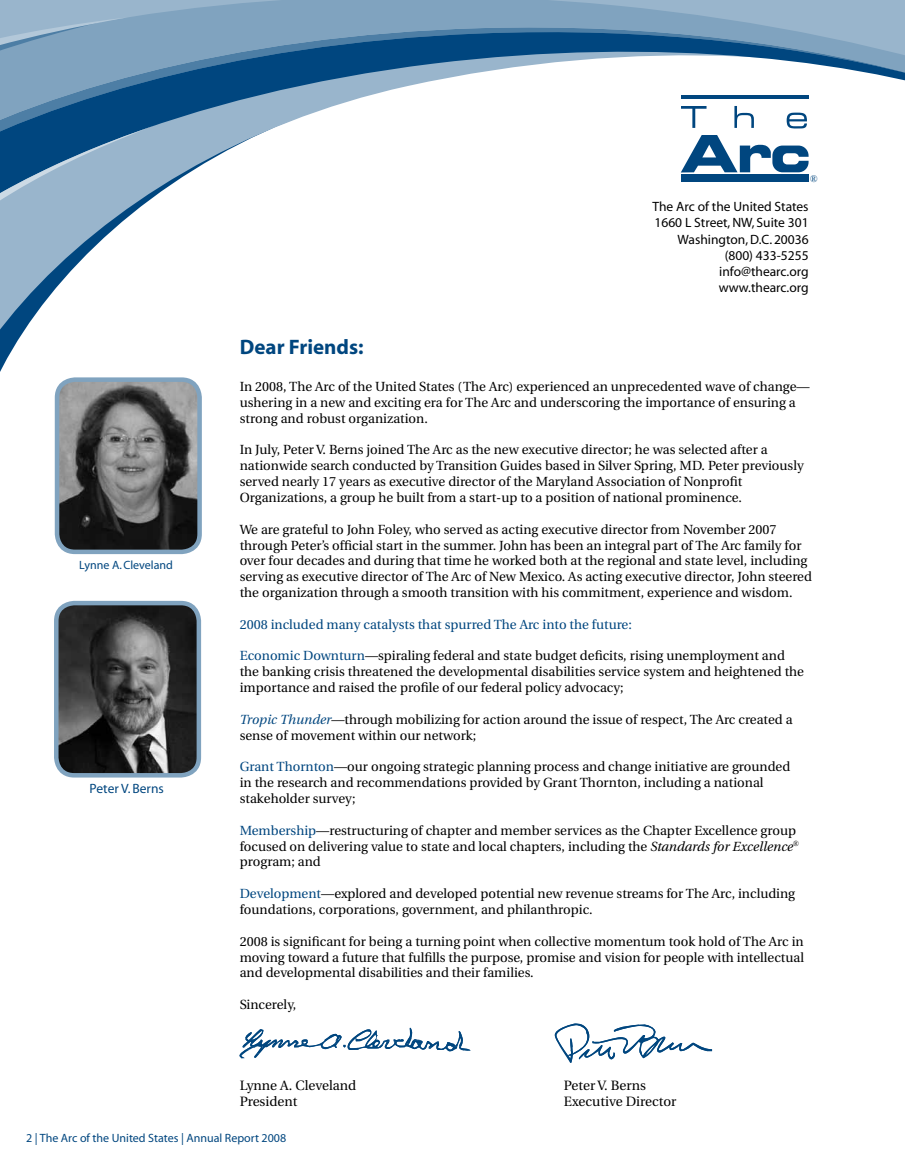
<style>
.page{position:relative;width:905px;height:1175px;background:#fff}
.page>*{position:absolute;margin:0;border:0;box-sizing:border-box;transform-origin:0 0}
.t1{font:700 21px "Myriad";color:#00467f}
.t2{font:13.5px/16.2px "Myriad";color:#000;text-align:right}
.t3{font:13.5px "Utopia";color:#000}
.t4{font:13.5px "Myriad";color:#00467f}
.t5{font:13.2px/15.9px "Utopia";color:#000}
.t6{font:13.2px "Utopia";color:#00467f}
.t7{font:12px "Myriad";color:#00467f}
.t8{font:9.9px "Times New Roman";color:#00467f}
.s1{color:#00467f}
.s2{font-style:italic;color:#00467f}
.s3{font-style:italic}
</style>
<div class="page">
<svg style="left:239px;top:1027px;width:232px;height:31px"></svg>
<svg style="left:555px;top:1023px;width:157px;height:39px"></svg>
<svg style="left:0;top:0;width:904px;height:27px;fill:#80a3bf"></svg>
<svg style="left:0;top:27px;width:904px;height:169px"></svg>
<svg style="left:0;top:125px;width:155px;height:172px"></svg>
<svg style="left:0;top:17px;width:128px;height:76px"></svg>
<svg style="left:681px;top:106px;width:25px;height:22px"></svg>
<svg style="left:734px;top:106px;width:20px;height:22px"></svg>
<svg style="left:786px;top:113px;width:21px;height:15px"></svg>
<hr style="left:681px;top:95px;width:127px;height:3px;background:#00467f">
<div style="left:681px;top:175px;width:127px;height:7px;background:#00467f"></div>
<svg style="left:680px;top:135px;width:128px;height:37px"></svg>
<img style="left:60px;top:382px;width:137px;height:167px">
<div style="left:55px;top:377px;width:147px;height:177px;border:4px solid #80a3bf;border-radius:18px"></div>
<img style="left:59px;top:606px;width:140px;height:169px">
<div style="left:54px;top:601px;width:147px;height:176px;border:4px solid #80a3bf;border-radius:18px"></div>
<p class="t8" style="left:810px;top:172px;width:9px">®</p>
<p class="t7" style="left:79px;top:559px;width:95px">Lynne A. Cleveland</p>
<p class="t4" style="left:90px;top:782px;width:76px">Peter V. Berns</p>
<p class="t2" style="left:652px;top:199px;width:158px">The Arc of the United States<br>1660 L Street, NW, Suite 301<br>Washington, D.C. 20036 (800) 433-5255 info@thearc.org www.thearc.org</p>
<h1 class="t1" style="left:240px;top:336px;width:125px">Dear Friends:</h1>
<p class="t5" style="left:240px;top:379px;width:571px">In 2008, The Arc of the United States (The Arc) experienced an unprecedented wave of change— ushering in a new and exciting era for The Arc and underscoring the importance of ensuring a strong and robust organization.</p>
<p class="t5" style="left:240px;top:442px;width:565px">In July, Peter V. Berns joined The Arc as the new executive director; he was selected after a nationwide search conducted by Transition Guides based in Silver Spring, MD. Peter previously served nearly 17 years as executive director of the Maryland Association of Nonprofit Organizations, a group he built from a start-up to a position of national prominence.</p>
<p class="t5" style="left:240px;top:521px;width:573px">We are grateful to John Foley, who served as acting executive director from November 2007 through Peter’s official start in the summer. John has been an integral part of The Arc family for over four decades and during that time he worked both at the regional and state level, including serving as executive director of The Arc of New Mexico. As acting executive director, John steered the organization through a smooth transition with his commitment, experience and wisdom.</p>
<p class="t6" style="left:240px;top:617px;width:393px">2008 included many catalysts that spurred The Arc into the future:</p>
<p class="t5" style="left:240px;top:648px;width:566px"><span class="s1">Economic Downturn</span>—spiraling federal and state budget deficits, rising unemployment and the banking crisis threatened the developmental disabilities service system and heightened the importance and raised the profile of our federal policy advocacy;</p>
<p class="t5" style="left:240px;top:711px;width:554px"><span class="s2">Tropic Thunder</span>—through mobilizing for action around the issue of respect, The Arc created a sense of movement within our network;</p>
<p class="t5" style="left:240px;top:759px;width:552px"><span class="s1">Grant Thornton</span>—our ongoing strategic planning process and change initiative are grounded in the research and recommendations provided by Grant Thornton, including a national stakeholder survey;</p>
<p class="t5" style="left:240px;top:822px;width:560px"><span class="s1">Membership</span>—restructuring of chapter and member services as the Chapter Excellence group focused on delivering value to state and local chapters, including the <span class="s3">Standards for Excellence</span><sup>® </sup>program; and</p>
<p class="t5" style="left:240px;top:886px;width:557px"><span class="s1">Development</span>—explored and developed potential new revenue streams for The Arc, including foundations, corporations, government, and philanthropic.</p>
<p class="t5" style="left:240px;top:933px;width:566px;text-align:justify">2008 is significant for being a turning point when collective momentum took hold of The Arc in moving toward a future that fulfills the purpose, promise and vision for people with intellectual and developmental disabilities and their families.</p>
<p class="t5" style="left:240px;top:996px;width:58px">Sincerely,</p>
<p class="t3" style="left:240px;top:1077px;width:118px">Lynne A. Cleveland</p>
<p class="t3" style="left:564px;top:1077px;width:84px">Peter V. Berns</p>
<p class="t3" style="left:240px;top:1093px;width:59px">President</p>
<p class="t3" style="left:564px;top:1093px;width:114px">Executive Director</p>
<p class="t7" style="left:26px;top:1132px;width:261px">2 | The Arc of the United States | Annual Report 2008</p>
</div>
